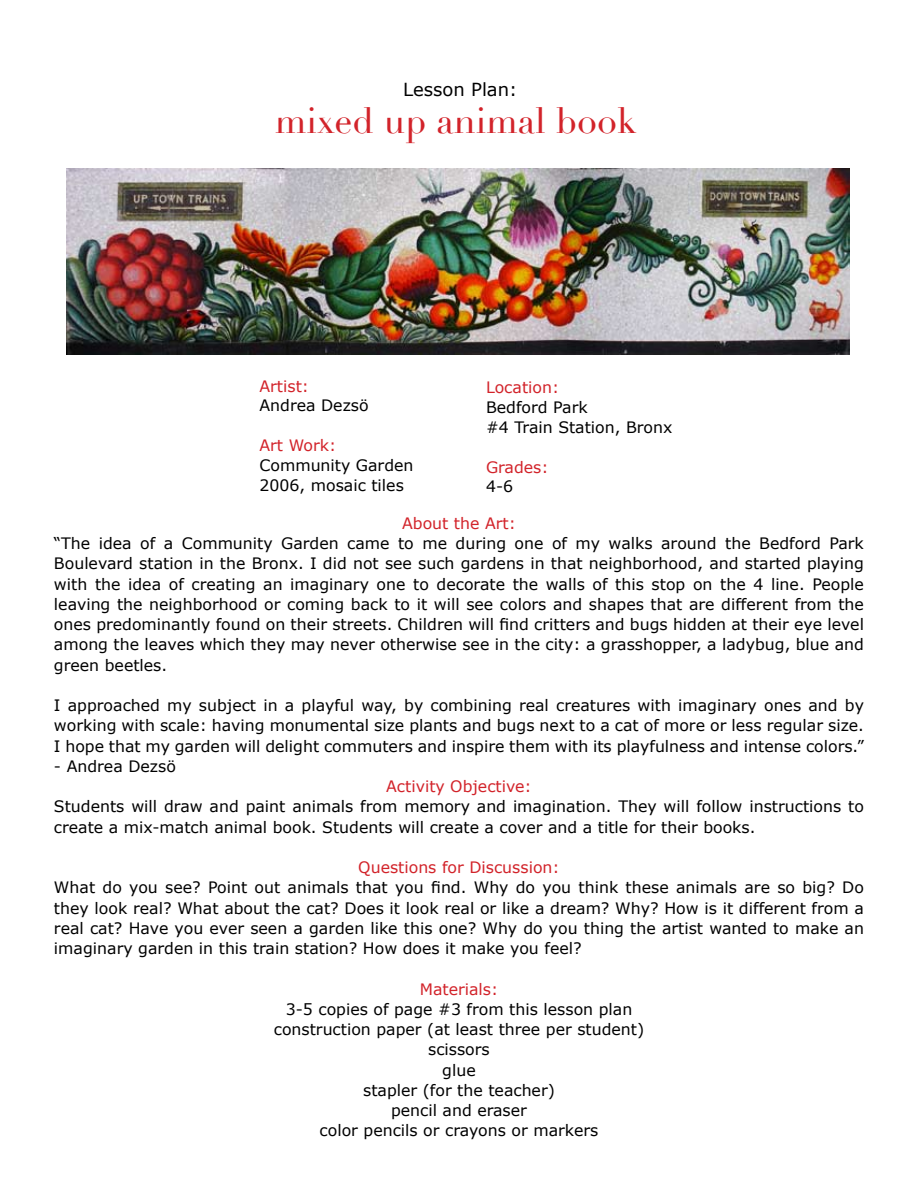
<style>
.page{position:relative;width:918px;height:1188px;background:#fff}
.page>*{position:absolute;margin:0;border:0;box-sizing:border-box;transform-origin:0 0}
.t1{font:36px "Didot";color:#d2232a}
.t2{font:18px "Verdana";color:#000}
.t3{font:15.75px/20.2px "Verdana";color:#000;text-align:justify}
.t4{font:15.75px "Verdana";color:#d2232a}
</style>
<div class="page">
<img style="left:66px;top:168px;width:784px;height:187px">
<p class="t2" style="left:403px;top:78px;width:116px">Lesson Plan:</p>
<h1 class="t1" style="left:275px;top:99px;width:363px">mixed up animal book</h1>
<p class="t4" style="left:259px;top:376px;width:51px">Artist:</p>
<p class="t3" style="left:259px;top:395px;width:111px">Andrea Dezsö</p>
<p class="t4" style="left:259px;top:435px;width:78px">Art Work:</p>
<p class="t3" style="left:259px;top:455px;width:156px;line-height:19.8px">Community Garden<br>2006, mosaic tiles</p>
<p class="t4" style="left:486px;top:378px;width:75px">Location:</p>
<p class="t3" style="left:486px;top:397px;width:188px;line-height:19.8px">Bedford Park<br>#4 Train Station, Bronx</p>
<p class="t4" style="left:486px;top:457px;width:64px">Grades:</p>
<p class="t3" style="left:486px;top:476px;width:29px">4-6</p>
<p class="t4" style="left:402px;top:513px;width:115px">About the Art:</p>
<p class="t3" style="left:54px;top:533px;width:812px">“The idea of a Community Garden came to me during one of my walks around the Bedford Park Boulevard station in the Bronx. I did not see such gardens in that neighborhood, and started playing with the idea of creating an imaginary one to decorate the walls of this stop on the 4 line. People leaving the neighborhood or coming back to it will see colors and shapes that are different from the ones predominantly found on their streets. Children will find critters and bugs hidden at their eye level among the leaves which they may never otherwise see in the city: a grasshopper, a ladybug, blue and green beetles.</p>
<p class="t3" style="left:54px;top:695px;width:812px">I approached my subject in a playful way, by combining real creatures with imaginary ones and by working with scale: having monumental size plants and bugs next to a cat of more or less regular size.<br>I hope that my garden will delight commuters and inspire them with its playfulness and intense colors.”</p>
<p class="t3" style="left:54px;top:755px;width:123px">- Andrea Dezsö</p>
<p class="t4" style="left:386px;top:776px;width:147px">Activity Objective:</p>
<p class="t3" style="left:54px;top:796px;width:811px">Students will draw and paint animals from memory and imagination. They will follow instructions to create a mix-match animal book. Students will create a cover and a title for their books.</p>
<p class="t4" style="left:358px;top:857px;width:203px">Questions for Discussion:</p>
<p class="t3" style="left:54px;top:877px;width:812px">What do you see? Point out animals that you find. Why do you think these animals are so big? Do they look real? What about the cat? Does it look real or like a dream? Why? How is it different from a real cat? Have you ever seen a garden like this one? Why do you thing the artist wanted to make an imaginary garden in this train station? How does it make you feel?</p>
<p class="t4" style="left:420px;top:979px;width:80px">Materials:</p>
<p class="t3" style="left:274px;top:998px;width:372px;text-align:center">3-5 copies of page #3 from this lesson plan construction paper (at least three per student) scissors<br>glue<br>stapler (for the teacher)<br>pencil and eraser<br>color pencils or crayons or markers</p>
</div>
